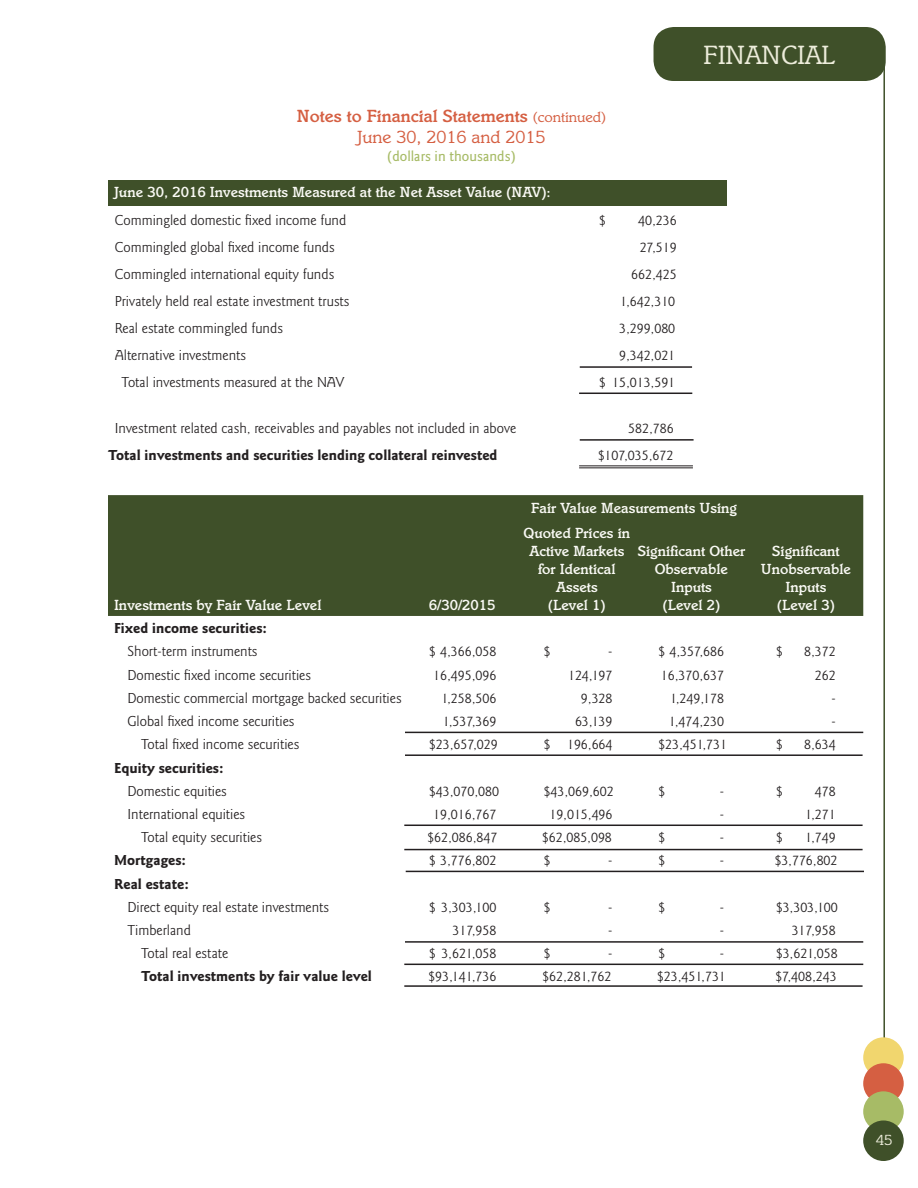
<style>
.page{position:relative;width:918px;height:1188px;background:#fff}
.page>*{position:absolute;margin:0;border:0;box-sizing:border-box;transform-origin:0 0}
.t1{font:27px "Italia Std";color:#ececda}
.t2{font:500 18px "Italia Std";color:#d55f42}
.t3{font:18px "Italia Std";color:#d55f42}
.t4{font:15px "Goudy Sans Std";color:#231f20}
.t5{font:500 15px/18px "Italia Std";color:#f9f9f4;text-align:center}
.t6{font:700 15px "Goudy Sans Std";color:#231f20}
.t7{font:500 15px "Goudy Sans Std";color:#a7bb66}
.t8{font:15px "Italia Std";color:#ececda}
.s1{font-weight:400;font-size:15px}
</style>
<div class="page">
<div style="left:654px;top:27px;width:232px;height:54px;background:#3f5029;border-radius:20px"></div>
<hr style="left:883px;top:46px;width:2px;height:1115px;background:#3f5029">
<div style="left:863px;top:1037px;width:41px;height:41px;background:#f1d66e;border-radius:50%"></div>
<div style="left:863px;top:1063px;width:41px;height:41px;background:#d55f42;border-radius:50%"></div>
<div style="left:863px;top:1091px;width:41px;height:41px;background:#a7bb66;border-radius:50%"></div>
<div style="left:863px;top:1120px;width:41px;height:41px;background:#3f5029;border-radius:50%"></div>
<div style="left:108px;top:180px;width:618px;height:25px;background:#3f5029"></div>
<hr style="left:580px;top:366px;width:112px;height:2px;background:#231f20">
<hr style="left:580px;top:439px;width:114px;height:2px;background:#231f20">
<hr style="left:579px;top:465px;width:114px;height:1px;background:#231f20">
<hr style="left:579px;top:467px;width:114px;height:1px;background:#231f20">
<hr style="left:579px;top:393px;width:113px;height:1px;background:#231f20">
<div style="left:108px;top:495px;width:755px;height:121px;background:#3f5029"></div>
<hr style="left:405px;top:754px;width:458px;height:2px;background:#231f20">
<hr style="left:405px;top:732px;width:458px;height:1px;background:#231f20">
<hr style="left:404px;top:825px;width:459px;height:1px;background:#231f20">
<hr style="left:404px;top:849px;width:459px;height:1px;background:#231f20">
<hr style="left:406px;top:871px;width:458px;height:1px;background:#231f20">
<hr style="left:404px;top:964px;width:459px;height:1px;background:#231f20">
<hr style="left:405px;top:941px;width:458px;height:2px;background:#231f20">
<hr style="left:404px;top:985px;width:459px;height:2px;background:#231f20">
<p class="t2" style="left:297px;top:105px;width:311px">Notes to Financial Statements <span class="s1">(continued)</span></p>
<p class="t3" style="left:357px;top:127px;width:190px">June 30, 2016 and 2015</p>
<p class="t7" style="left:387px;top:148px;width:130px">(dollars in thousands)</p>
<p class="t5" style="left:114px;top:182px;width:438px">June 30, 2016 Investments Measured at the Net Asset Value (NAV):</p>
<p class="t4" style="left:115px;top:212px;width:233px">Commingled domestic fixed income fund</p>
<p class="t4" style="left:599px;top:212px;width:8px">$</p>
<p class="t4" style="left:638px;top:212px;width:40px">40,236</p>
<p class="t4" style="left:115px;top:238px;width:222px">Commingled global fixed income funds</p>
<p class="t4" style="left:640px;top:238px;width:39px">27,519</p>
<p class="t4" style="left:115px;top:265px;width:221px">Commingled international equity funds</p>
<p class="t4" style="left:631px;top:265px;width:47px">662,425</p>
<p class="t4" style="left:115px;top:293px;width:236px">Privately held real estate investment trusts</p>
<p class="t4" style="left:620px;top:293px;width:57px">1,642,310</p>
<p class="t4" style="left:115px;top:320px;width:170px">Real estate commingled funds</p>
<p class="t4" style="left:619px;top:320px;width:58px">3,299,080</p>
<p class="t4" style="left:115px;top:347px;width:133px">Alternative investments</p>
<p class="t4" style="left:619px;top:347px;width:58px">9,342,021</p>
<p class="t4" style="left:122px;top:374px;width:224px">Total investments measured at the NAV</p>
<p class="t4" style="left:599px;top:374px;width:78px">$ 15,013,591</p>
<p class="t4" style="left:115px;top:419px;width:403px">Investment related cash, receivables and payables not included in above</p>
<p class="t4" style="left:628px;top:419px;width:47px">582,786</p>
<p class="t6" style="left:108px;top:446px;width:391px">Total investments and securities lending collateral reinvested</p>
<p class="t4" style="left:598px;top:446px;width:77px">$107,035,672</p>
<h1 class="t1" style="left:703px;top:39px;width:134px">FINANCIAL</h1>
<p class="t5" style="left:114px;top:596px;width:209px">Investments by Fair Value Level</p>
<p class="t5" style="left:429px;top:596px;width:68px">6/30/2015</p>
<p class="t5" style="left:531px;top:499px;width:207px">Fair Value Measurements Using</p>
<p class="t5" style="left:524px;top:524px;width:108px">Quoted Prices in</p>
<p class="t5" style="left:529px;top:542px;width:96px">Active Markets for Identical<br>Assets</p>
<p class="t5" style="left:548px;top:596px;width:59px">(Level 1)</p>
<p class="t5" style="left:638px;top:542px;width:109px">Significant Other<br>Observable<br>Inputs</p>
<p class="t5" style="left:663px;top:596px;width:59px">(Level 2)</p>
<p class="t5" style="left:772px;top:542px;width:69px">Significant</p>
<p class="t5" style="left:761px;top:560px;width:92px">Unobservable</p>
<p class="t5" style="left:786px;top:578px;width:42px">Inputs</p>
<p class="t5" style="left:777px;top:596px;width:59px">(Level 3)</p>
<p class="t6" style="left:114px;top:620px;width:155px">Fixed income securities:</p>
<p class="t4" style="left:128px;top:643px;width:132px">Short-term instruments</p>
<p class="t4" style="left:429px;top:643px;width:69px">$ 4,366,058</p>
<p class="t4" style="left:544px;top:643px;width:8px">$</p>
<p class="t4" style="left:608px;top:643px;width:6px">-</p>
<p class="t4" style="left:658px;top:643px;width:67px">$ 4,357,686</p>
<p class="t4" style="left:776px;top:643px;width:8px">$</p>
<p class="t4" style="left:804px;top:643px;width:33px">8,372</p>
<p class="t4" style="left:128px;top:666px;width:185px">Domestic fixed income securities</p>
<p class="t4" style="left:433px;top:666px;width:65px">16,495,096</p>
<p class="t4" style="left:568px;top:666px;width:46px">124,197</p>
<p class="t4" style="left:661px;top:666px;width:65px">16,370,637</p>
<p class="t4" style="left:815px;top:666px;width:22px">262</p>
<p class="t4" style="left:128px;top:689px;width:276px">Domestic commercial mortgage backed securities</p>
<p class="t4" style="left:441px;top:689px;width:57px">1,258,506</p>
<p class="t4" style="left:581px;top:689px;width:33px">9,328</p>
<p class="t4" style="left:670px;top:689px;width:56px">1,249,178</p>
<p class="t4" style="left:831px;top:689px;width:6px">-</p>
<p class="t4" style="left:128px;top:713px;width:168px">Global fixed income securities</p>
<p class="t4" style="left:443px;top:713px;width:55px">1,537,369</p>
<p class="t4" style="left:575px;top:713px;width:39px">63,139</p>
<p class="t4" style="left:669px;top:713px;width:57px">1,474,230</p>
<p class="t4" style="left:831px;top:713px;width:6px">-</p>
<p class="t4" style="left:141px;top:736px;width:160px">Total fixed income securities</p>
<p class="t4" style="left:429px;top:736px;width:70px">$23,657,029</p>
<p class="t4" style="left:544px;top:736px;width:70px">$ 196,664</p>
<p class="t4" style="left:658px;top:736px;width:71px">$23,451,731</p>
<p class="t4" style="left:776px;top:736px;width:8px">$</p>
<p class="t4" style="left:804px;top:736px;width:33px">8,634</p>
<p class="t6" style="left:114px;top:759px;width:111px">Equity securities:</p>
<p class="t4" style="left:128px;top:782px;width:101px">Domestic equities</p>
<p class="t4" style="left:429px;top:782px;width:72px">$43,070,080</p>
<p class="t4" style="left:544px;top:782px;width:72px">$43,069,602</p>
<p class="t4" style="left:658px;top:782px;width:8px">$</p>
<p class="t4" style="left:720px;top:782px;width:6px">-</p>
<p class="t4" style="left:776px;top:782px;width:8px">$</p>
<p class="t4" style="left:815px;top:782px;width:22px">478</p>
<p class="t4" style="left:128px;top:806px;width:119px">International equities</p>
<p class="t4" style="left:433px;top:806px;width:65px">19,016,767</p>
<p class="t4" style="left:549px;top:806px;width:65px">19,015,496</p>
<p class="t4" style="left:720px;top:806px;width:6px">-</p>
<p class="t4" style="left:805px;top:806px;width:32px">1,271</p>
<p class="t4" style="left:141px;top:829px;width:123px">Total equity securities</p>
<p class="t4" style="left:427px;top:829px;width:72px">$62,086,847</p>
<p class="t4" style="left:542px;top:829px;width:72px">$62,085,098</p>
<p class="t4" style="left:658px;top:829px;width:8px">$</p>
<p class="t4" style="left:720px;top:829px;width:6px">-</p>
<p class="t4" style="left:776px;top:829px;width:8px">$</p>
<p class="t4" style="left:805px;top:829px;width:32px">1,749</p>
<p class="t6" style="left:114px;top:852px;width:74px">Mortgages:</p>
<p class="t4" style="left:429px;top:852px;width:69px">$ 3,776,802</p>
<p class="t4" style="left:544px;top:852px;width:8px">$</p>
<p class="t4" style="left:608px;top:852px;width:6px">-</p>
<p class="t4" style="left:658px;top:852px;width:8px">$</p>
<p class="t4" style="left:720px;top:852px;width:6px">-</p>
<p class="t4" style="left:774px;top:852px;width:65px">$3,776,802</p>
<p class="t6" style="left:114px;top:875px;width:76px">Real estate:</p>
<p class="t4" style="left:128px;top:898px;width:203px">Direct equity real estate investments</p>
<p class="t4" style="left:429px;top:898px;width:69px">$ 3,303,100</p>
<p class="t4" style="left:544px;top:898px;width:8px">$</p>
<p class="t4" style="left:608px;top:898px;width:6px">-</p>
<p class="t4" style="left:658px;top:898px;width:8px">$</p>
<p class="t4" style="left:720px;top:898px;width:6px">-</p>
<p class="t4" style="left:776px;top:898px;width:64px">$3,303,100</p>
<p class="t4" style="left:128px;top:921px;width:65px">Timberland</p>
<p class="t4" style="left:452px;top:921px;width:46px">317,958</p>
<p class="t4" style="left:608px;top:921px;width:6px">-</p>
<p class="t4" style="left:720px;top:921px;width:6px">-</p>
<p class="t4" style="left:792px;top:921px;width:46px">317,958</p>
<p class="t4" style="left:141px;top:945px;width:89px">Total real estate</p>
<p class="t4" style="left:429px;top:945px;width:69px">$ 3,621,058</p>
<p class="t4" style="left:544px;top:945px;width:8px">$</p>
<p class="t4" style="left:608px;top:945px;width:6px">-</p>
<p class="t4" style="left:658px;top:945px;width:8px">$</p>
<p class="t4" style="left:720px;top:945px;width:6px">-</p>
<p class="t4" style="left:776px;top:945px;width:64px">$3,621,058</p>
<p class="t6" style="left:141px;top:968px;width:232px">Total investments by fair value level</p>
<p class="t4" style="left:428px;top:968px;width:70px">$93,141,736</p>
<p class="t4" style="left:542px;top:968px;width:71px">$62,281,762</p>
<p class="t4" style="left:657px;top:968px;width:71px">$23,451,731</p>
<p class="t4" style="left:775px;top:968px;width:63px">$7,408,243</p>
<p class="t8" style="left:876px;top:1132px;width:18px">45</p>
</div>
